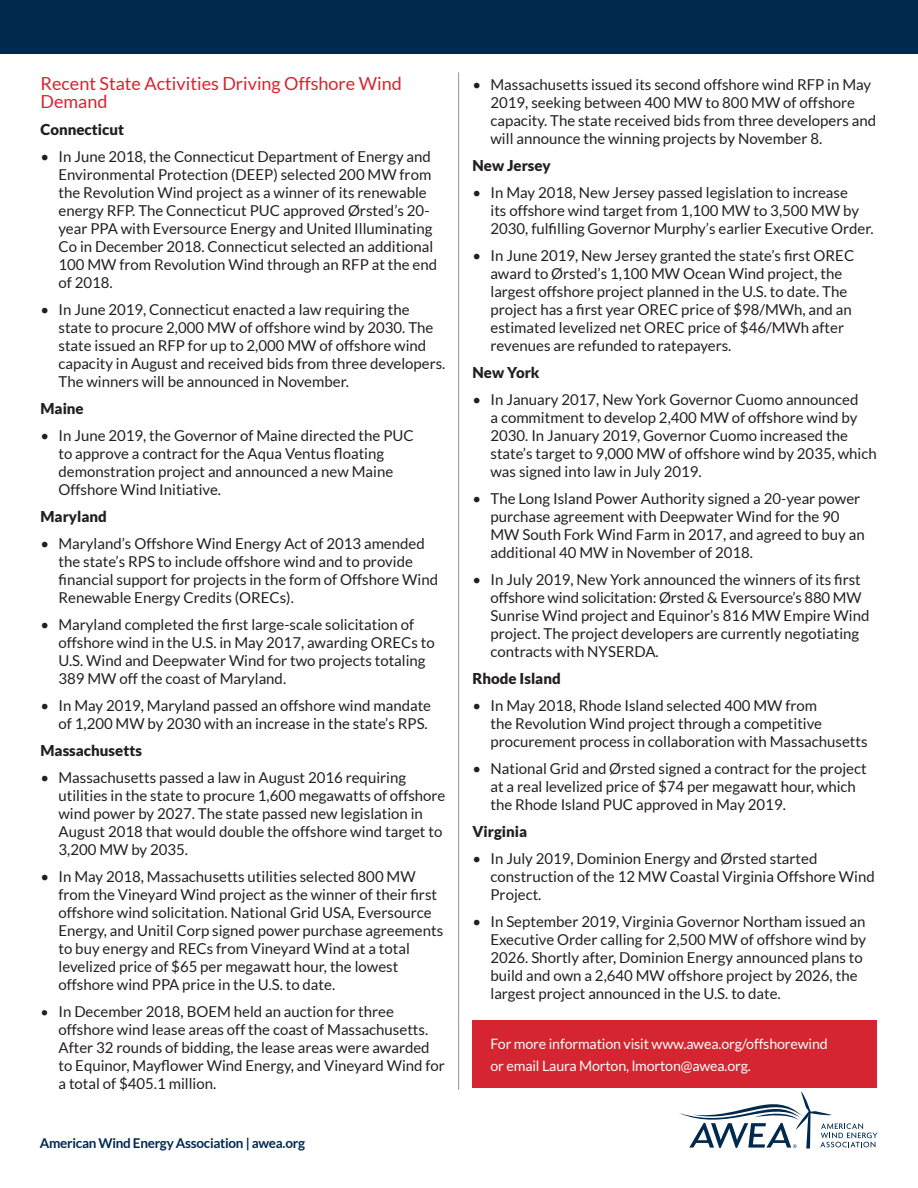
<style>
.page{position:relative;width:918px;height:1188px;background:#fff}
.page>*{position:absolute;margin:0;border:0;box-sizing:border-box;transform-origin:0 0}
._8-Subhead_-_Red{font:18px/18px "Lato";color:#d52530}
._9-Bulleted_text{font:15px/18px "Lato";color:#231f20}
._6-ParagraphText_Bol{font:15px/18px "Lato";color:#231f20}
._6-ParagraphText_Bol-2{font:900 15px "Lato";color:#231f20}
.t1{font:14.25px "Lato";letter-spacing:-.01em;color:#fff}
.t2{font:700 13.5px "Lato";letter-spacing:-.02em;color:#00294e}
.s1{font-size:14.25px}
.s2{font-size:14.85px}
</style>
<div class="page">
<div style="left:0;top:0;width:918px;height:54px;background:#00294e"></div>
<svg style="left:679px;top:1091px;width:199px;height:58px"></svg>
<div style="left:472px;top:1020px;width:406px;height:68px;background:#d52530"></div>
<hr style="left:458px;top:72px;width:1px;height:1018px;background:#939598">
<p class="_8-Subhead_-_Red" style="left:40px;top:74px;width:363px">Recent State Activities Driving Offshore Wind<br>Demand</p>
<p class="_6-ParagraphText_Bol-2" style="left:40px;top:121px;width:85px">Connecticut</p>
<p class="_9-Bulleted_text" style="left:58px;top:147px;width:380px;text-indent:-18px">• In June 2018, the Connecticut Department of Energy and Environmental Protection (DEEP) selected 200 MW from the Revolution Wind project as a winner of its renewable energy RFP. The Connecticut PUC approved Ørsted’s 20- year PPA with Eversource Energy and United Illuminating Co in December 2018. Connecticut selected an additional 100 MW from Revolution Wind through an RFP at the end of 2018.</p>
<p class="_9-Bulleted_text" style="left:58px;top:300px;width:389px;text-indent:-18px">• In June 2019, Connecticut enacted a law requiring the state to procure 2,000 MW of offshore wind by 2030. The state issued an RFP for up to 2,000 MW of offshore wind capacity in August and received bids from three developers.<br>The winners will be announced in November.</p>
<p class="_6-ParagraphText_Bol-2" style="left:40px;top:400px;width:45px">Maine</p>
<p class="_6-ParagraphText_Bol" style="left:58px;top:426px;width:357px;text-indent:-18px">• In June 2019, the Governor of Maine directed the PUC to approve a contract for the Aqua Ventus floating demonstration project and announced a new Maine Offshore Wind Initiative.</p>
<p class="_6-ParagraphText_Bol-2" style="left:40px;top:508px;width:68px">Maryland</p>
<p class="_9-Bulleted_text" style="left:58px;top:534px;width:381px;text-indent:-18px">• Maryland’s Offshore Wind Energy Act of 2013 amended the state’s RPS to include offshore wind and to provide financial support for projects in the form of Offshore Wind Renewable Energy Credits (ORECs).</p>
<p class="_6-ParagraphText_Bol" style="left:58px;top:615px;width:378px;text-indent:-18px">• Maryland completed the first large-scale solicitation of offshore wind in the U.S. in May 2017, awarding ORECs to U.S. Wind and Deepwater Wind for two projects totaling 389 MW off the coast of Maryland.</p>
<p class="_6-ParagraphText_Bol" style="left:40px;top:696px;width:392px;text-align:right">• In May 2019, Maryland passed an offshore wind mandate of 1,200 MW by 2030 with an increase in the state’s RPS.</p>
<p class="_6-ParagraphText_Bol-2" style="left:40px;top:742px;width:103px">Massachusetts</p>
<p class="_9-Bulleted_text" style="left:58px;top:768px;width:388px;text-indent:-18px">• Massachusetts passed a law in August 2016 requiring utilities in the state to procure 1,600 megawatts of offshore wind power by 2027. The state passed new legislation in August 2018 that would double the offshore wind target to 3,200 MW by 2035.</p>
<p class="_9-Bulleted_text" style="left:58px;top:867px;width:386px;text-indent:-18px">• In May 2018, Massachusetts utilities selected 800 MW from the Vineyard Wind project as the winner of their first offshore wind solicitation. National Grid USA, Eversource Energy, and Unitil Corp signed power purchase agreements to buy energy and RECs from Vineyard Wind at a total levelized price of $65 per megawatt hour, the lowest offshore wind PPA price in the U.S. to date.</p>
<p class="_9-Bulleted_text" style="left:58px;top:1002px;width:388px;text-indent:-18px"><span class="s1">•</span> In December 2018, BOEM held an auction for three offshore wind lease areas off the coast of Massachusetts.<br>After 32 rounds of bidding, the lease areas were awarded to Equinor, Mayflower Wind Energy, and Vineyard Wind for a total of $405.1 million.</p>
<p class="t2" style="left:40px;top:1135px;width:267px">American Wind Energy Association | awea.org</p>
<p class="_9-Bulleted_text" style="left:490px;top:75px;width:387px;text-indent:-18px">• Massachusetts issued its second offshore wind RFP in May 2019, seeking between 400 MW to 800 MW of offshore capacity. The state received bids from three developers and will announce the winning projects by November 8.</p>
<p class="_6-ParagraphText_Bol-2" style="left:472px;top:157px;width:80px">New Jersey</p>
<p class="_9-Bulleted_text" style="left:490px;top:183px;width:385px;text-indent:-18px">• In May 2018, New Jersey passed legislation to increase<br>its offshore wind target from 1,100 MW to 3,500 MW by<br>2030, fulfilling Governor Murphy’s earlier Executive Order.</p>
<p class="_9-Bulleted_text" style="left:491px;top:246px;width:365px;text-indent:-18px">• In June 2019, New Jersey granted the state’s first OREC award to Ørsted’s 1,100 MW Ocean Wind project, the largest offshore project planned in the U.S. to date. The project has a first year OREC price of $98/MWh, and an estimated levelized net OREC price of $46/MWh after revenues are refunded to ratepayers.</p>
<p class="_6-ParagraphText_Bol-2" style="left:472px;top:364px;width:69px">New York</p>
<p class="_9-Bulleted_text" style="left:490px;top:390px;width:388px;text-indent:-18px">• In January 2017, New York Governor Cuomo announced<br>a commitment to develop 2,400 MW of offshore wind by 2030. In January 2019, Governor Cuomo increased the state’s target to 9,000 MW of offshore wind by 2035, which was signed into law in July 2019.</p>
<p class="_9-Bulleted_text" style="left:490px;top:489px;width:376px;text-indent:-18px">• The Long Island Power Authority signed a 20-year power purchase agreement with Deepwater Wind for the 90<br>MW South Fork Wind Farm in 2017, and agreed to buy an additional 40 MW in November of 2018.</p>
<p class="_9-Bulleted_text" style="left:472px;top:570px;width:391px;text-align:right">• In July 2019, New York announced the winners of its first offshore wind solicitation: Ørsted &amp; Eversource’s 880 <span class="s2">MW</span></p>
<p class="_9-Bulleted_text" style="left:490px;top:606px;width:380px">Sunrise Wind project and Equinor’s 816 MW Empire Wind project. The project developers are currently negotiating contracts with NYSERDA.</p>
<p class="_6-ParagraphText_Bol-2" style="left:472px;top:670px;width:90px">Rhode Island</p>
<p class="_9-Bulleted_text" style="left:490px;top:696px;width:379px;text-indent:-18px">• In May 2018, Rhode Island selected 400 MW from<br>the Revolution Wind project through a competitive procurement process in collaboration with Massachusetts</p>
<p class="_9-Bulleted_text" style="left:491px;top:759px;width:378px;text-indent:-18px">• National Grid and Ørsted signed a contract for the project at a real levelized price of $74 per megawatt hour, which the Rhode Island PUC approved in May 2019.</p>
<p class="_6-ParagraphText_Bol-2" style="left:472px;top:823px;width:56px">Virginia</p>
<p class="_9-Bulleted_text" style="left:490px;top:849px;width:386px;text-indent:-18px">• In July 2019, Dominion Energy and Ørsted started construction of the 12 MW Coastal Virginia Offshore Wind<br>Project.</p>
<p class="_9-Bulleted_text" style="left:491px;top:912px;width:377px;text-indent:-18px">• In September 2019, Virginia Governor Northam issued an Executive Order calling for 2,500 MW of offshore wind by 2026. Shortly after, Dominion Energy announced plans to build and own a 2,640 MW offshore project by 2026, the largest project announced in the U.S. to date.</p>
<p class="t1" style="left:490px;top:1036px;width:339px">For more information visit www.awea.org/offshorewind</p>
<p class="t1" style="left:490px;top:1058px;width:262px">or email Laura Morton, lmorton@awea.org.</p>
</div>
